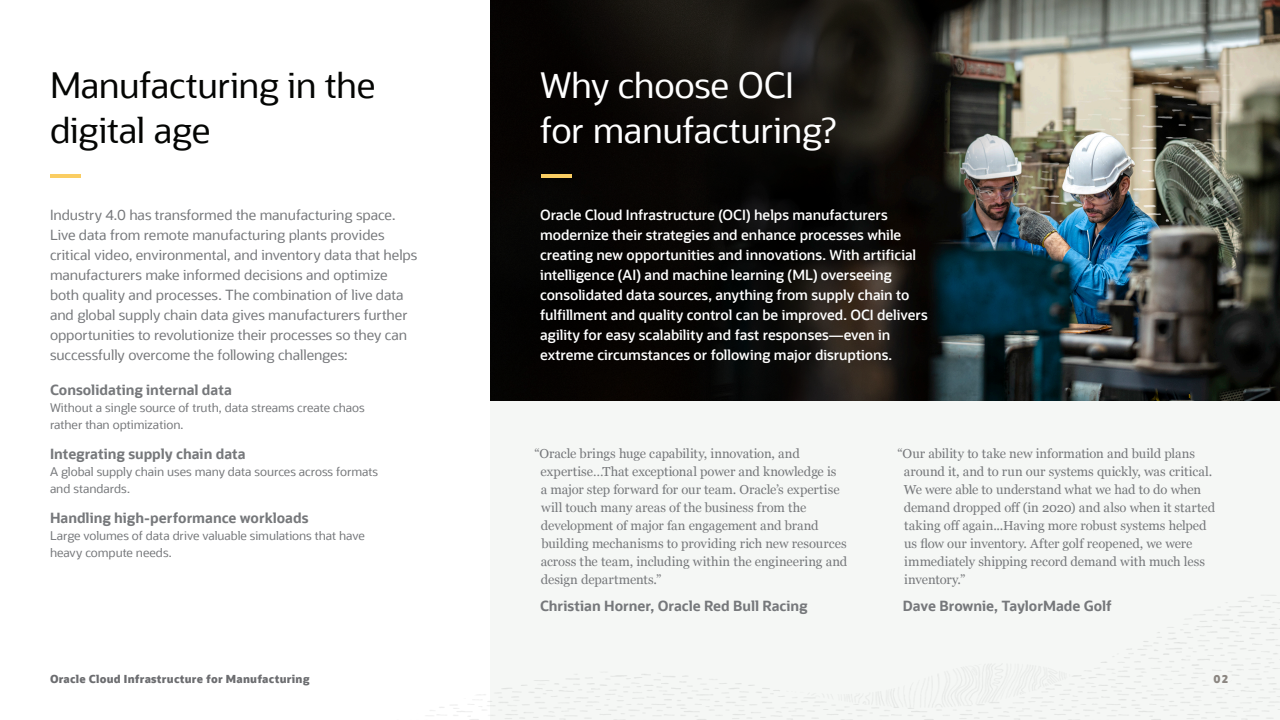
<style>
.page{position:relative;width:1280px;height:720px;background:#fff}
.page>*{position:absolute;margin:0;border:0;box-sizing:border-box;transform-origin:0 0}
.Customer_Header{font:35px/45px "Oracle Sans";letter-spacing:-.015em;color:#fff}
.Customer_Header-2{font:35px/45px "Oracle Sans";letter-spacing:-.015em;color:#040503}
.Body_Text{font:600 14px/20px "Oracle Sans";letter-spacing:-.005em;color:#fff}
.Body_Text-2{font:14px/20px "Oracle Sans";letter-spacing:-.005em;color:#76787b}
.Body_Text-3{font:700 14px "Oracle Sans";color:#76787b}
.Customer_Header-3{font:700 14px "Oracle Sans";color:#76787b}
.Body_Text-4{font:13px/18px "Georgia";letter-spacing:-.005em;color:#76787b}
.Body_Text-5{font:12px/17px "Oracle Sans";letter-spacing:-.005em;color:#76787b}
.t1{font:800 11px "Oracle Sans";letter-spacing:.02em;color:#6c6d70}
.Customer_Header-4{font:800 11px "Oracle Sans";color:#8b8681}
</style>
<div class="page">
<div style="left:490px;top:0;width:790px;height:720px;background:#f5f7f5"></div>
<img style="left:1063px;top:226px;width:217px;height:174px">
<svg style="left:490px;top:0;width:573px;height:400px;background:#0f100f"></svg>
<img style="left:936px;top:0;width:344px;height:226px">
<hr style="left:541px;top:175px;width:31px;height:3px;background:#facd62">
<hr style="left:50px;top:175px;width:31px;height:3px;background:#facd62">
<p class="Customer_Header-2" style="left:50px;top:63px;width:327px">Manufacturing in the digital age</p>
<p class="Customer_Header" style="left:540px;top:63px;width:298px">Why choose OCI for manufacturing?</p>
<p class="Body_Text-2" style="left:50px;top:205px;width:369px">Industry 4.0 has transformed the manufacturing space.<br>Live data from remote manufacturing plants provides critical video, environmental, and inventory data that helps manufacturers make informed decisions and optimize both quality and processes. The combination of live data and global supply chain data gives manufacturers further opportunities to revolutionize their processes so they can successfully overcome the following challenges:</p>
<p class="Body_Text-3" style="left:50px;top:381px;width:183px">Consolidating internal data</p>
<p class="Body_Text-5" style="left:50px;top:399px;width:316px">Without a single source of truth, data streams create chaos rather than optimization.</p>
<p class="Body_Text-3" style="left:50px;top:445px;width:197px">Integrating supply chain data</p>
<p class="Body_Text-5" style="left:50px;top:463px;width:330px">A global supply chain uses many data sources across formats and standards.</p>
<p class="Body_Text-3" style="left:50px;top:509px;width:260px">Handling high-performance workloads</p>
<p class="Body_Text-5" style="left:50px;top:527px;width:316px">Large volumes of data drive valuable simulations that have heavy compute needs.</p>
<p class="Body_Text" style="left:540px;top:205px;width:389px">Oracle Cloud Infrastructure (OCI) helps manufacturers modernize their strategies and enhance processes while creating new opportunities and innovations. With artificial intelligence (AI) and machine learning (ML) overseeing consolidated data sources, anything from supply chain to fulfillment and quality control can be improved. OCI delivers agility for easy scalability and fast responses—even in extreme circumstances or following major disruptions.</p>
<p class="Body_Text-4" style="left:541px;top:444px;width:308px;text-indent:-6px">“Oracle brings huge capability, innovation, and expertise…That exceptional power and knowledge is<br>a major step forward for our team. Oracle’s expertise will touch many areas of the business from the development of major fan engagement and brand building mechanisms to providing rich new resources across the team, including within the engineering and design departments.”</p>
<p class="Customer_Header-3" style="left:540px;top:597px;width:269px">Christian Horner, Oracle Red Bull Racing</p>
<p class="Body_Text-4" style="left:904px;top:444px;width:313px;text-indent:-6px">“Our ability to take new information and build plans around it, and to run our systems quickly, was critical.<br>We were able to understand what we had to do when demand dropped off (in 2020) and also when it started taking off again...Having more robust systems helped us flow our inventory. After golf reopened, we were immediately shipping record demand with much less inventory.”</p>
<p class="Customer_Header-3" style="left:903px;top:597px;width:210px">Dave Brownie, TaylorMade Golf</p>
<p class="t1" style="left:50px;top:672px;width:261px">Oracle Cloud Infrastructure for Manufacturing</p>
<p class="Customer_Header-4" style="left:1213px;top:672px;width:16px">02</p>
</div>
